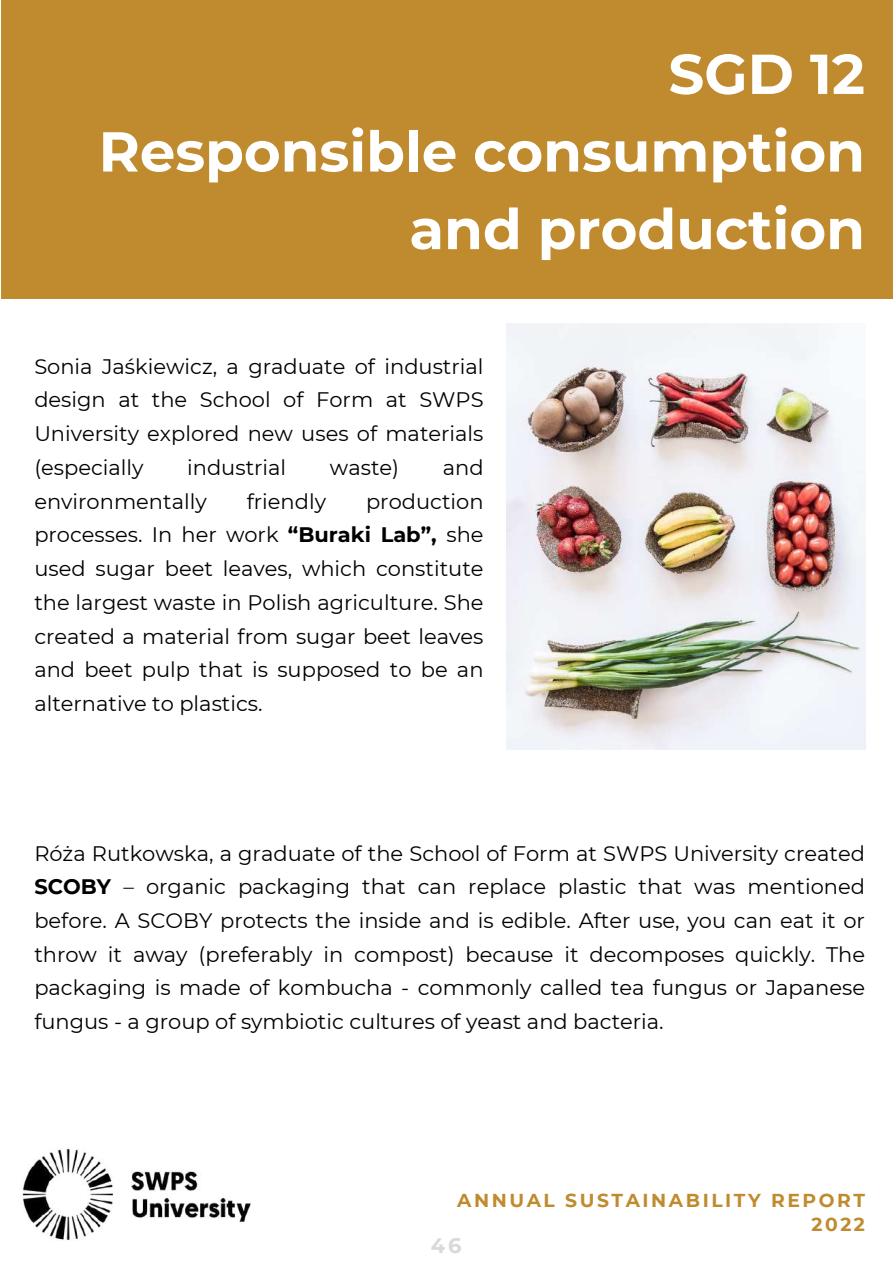
<style>
.page{position:relative;width:893px;height:1264px;background:#fff}
.page>*{position:absolute;margin:0;border:0;box-sizing:border-box;transform-origin:0 0}
.t1{font:700 56.1px/77.6px "Montserrat";color:#fff;text-align:right}
.t2{font:21px/33.8px "Montserrat";color:#000;text-align:justify}
.t3{font:700 21px "Montserrat";color:#d9d9d9}
.t4{font:700 18.75px/24.8px "Montserrat";letter-spacing:.135em;color:#bf8b2e;text-align:right}
.s1{font-weight:700}
</style>
<div class="page">
<img style="left:22px;top:1148px;width:229px;height:93px">
<img style="left:506px;top:323px;width:359px;height:426px">
<div style="left:1px;top:0;width:891px;height:299px;background:#bf8b2e"></div>
<h1 class="t1" style="left:99px;top:35px;width:767px">SGD 12<br>Responsible consumption and production</h1>
<p class="t2" style="left:34px;top:349px;width:450px">Sonia Jaśkiewicz, a graduate of industrial design at the School of Form at SWPS University explored new uses of materials (especially</p>
<p class="t2" style="left:187px;top:450px;width:101px">industrial</p>
<p class="t2" style="left:330px;top:450px;width:71px">waste)</p>
<p class="t2" style="left:442px;top:450px;width:42px">and</p>
<p class="t2" style="left:34px;top:484px;width:174px">environmentally</p>
<p class="t2" style="left:247px;top:484px;width:81px">friendly</p>
<p class="t2" style="left:34px;top:484px;width:450px;text-indent:332px">production processes. In her work <span class="s1">“Buraki Lab”,</span> she used sugar beet leaves, which constitute the largest waste in Polish agriculture. She created a material from sugar beet leaves and beet pulp that is supposed to be an alternative to plastics.</p>
<p class="t2" style="left:34px;top:836px;width:832px">Róża Rutkowska, a graduate of the School of Form at SWPS University created <span class="s1">SCOBY</span> – organic packaging that can replace plastic that was mentioned before. A SCOBY protects the inside and is edible. After use, you can eat it or throw it away (preferably in compost) because it decomposes quickly. The packaging is made of kombucha - commonly called tea fungus or Japanese fungus - a group of symbiotic cultures of yeast and bacteria.</p>
<p class="t4" style="left:457px;top:1187px;width:409px">ANNUAL SUSTAINABILITY REPORT<br>2022</p>
<p class="t3" style="left:431px;top:1232px;width:32px">46</p>
</div>
